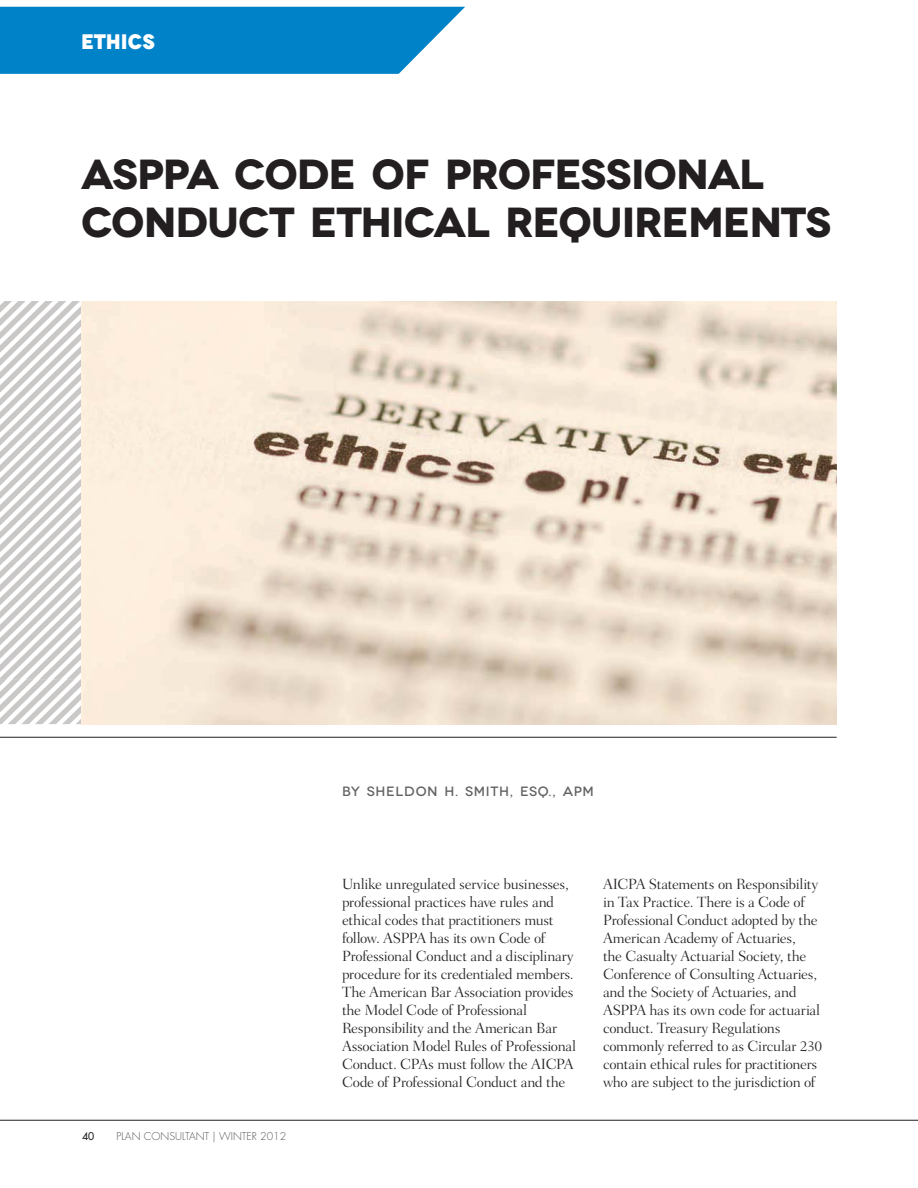
<style>
.page{position:relative;width:918px;height:1188px;background:#fff}
.page>*{position:absolute;margin:0;border:0;box-sizing:border-box;transform-origin:0 0}
.t1{font:700 42px/48px "Novecentowide";letter-spacing:-.03em;color:#231f20}
.t2{font:800 21px "Novecento";letter-spacing:-.005em;color:#fff}
.t3{font:300 15px/18px "Fairfield LT Std";letter-spacing:-.02em;color:#231f20}
.t4{font:500 13.5px "Novecentowide";letter-spacing:.05em;color:#636466}
.t5{font:300 10.5px "Futura Std";color:#58595b}
.t6{font:500 10.5px "Futura Std";color:#231f20}
</style>
<div class="page">
<hr style="left:0;top:1120px;width:918px;height:1px;background:#231f20">
<svg style="left:0;top:7px;width:465px;height:67px;background:#128bcc"></svg>
<svg style="left:0;top:301px;width:81px;height:423px"></svg>
<hr style="left:0;top:737px;width:837px;height:1px;background:#231f20">
<img style="left:81px;top:301px;width:756px;height:423px">
<h2 class="t2" style="left:81px;top:30px;width:75px">Ethics</h2>
<h1 class="t1" style="left:81px;top:151px;width:752px">ASPPA CODE OF PROFESSIONAL<br>CONDUCT ETHICAL REQUIREMENTS</h1>
<p class="t4" style="left:342px;top:784px;width:253px">BY SHELDON H. SMITH, ESQ., APM</p>
<p class="t6" style="left:82px;top:1130px;width:14px">40</p>
<p class="t5" style="left:117px;top:1130px;width:171px">PLAN CONSULTANT | WINTER 2012</p>
<p class="t3" style="left:342px;top:876px;width:236px">Unlike unregulated service businesses, professional practices have rules and ethical codes that practitioners must follow. ASPPA has its own Code of Professional Conduct and a disciplinary procedure for its credentialed members.<br>The American Bar Association provides the Model Code of Professional Responsibility and the American Bar Association Model Rules of Professional Conduct. CPAs must follow the AICPA Code of Professional Conduct and the</p>
<p class="t3" style="left:603px;top:876px;width:221px">AICPA Statements on Responsibility in Tax Practice. There is a Code of Professional Conduct adopted by the American Academy of Actuaries,<br>the Casualty Actuarial Society, the Conference of Consulting Actuaries, and the Society of Actuaries, and ASPPA has its own code for actuarial conduct. Treasury Regulations commonly referred to as Circular 230 contain ethical rules for practitioners who are subject to the jurisdiction of</p>
</div>
